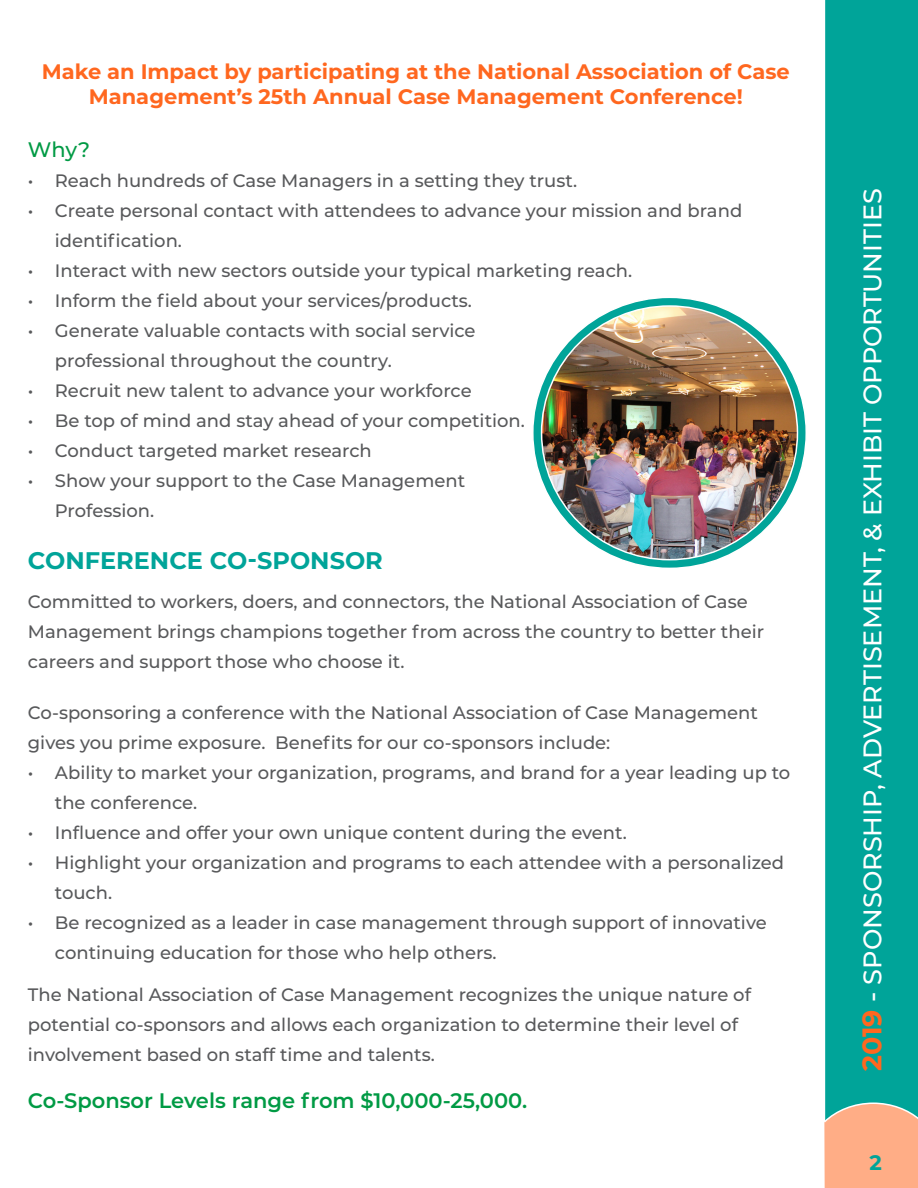
<style>
.page{position:relative;width:918px;height:1188px;background:#fff}
.page>*{position:absolute;margin:0;border:0;box-sizing:border-box;transform-origin:0 0}
.t1{font:500 25.5px "Montserrat";color:#fff}
.t2{font:700 24px "Montserrat";color:#00a499}
.t3{font:700 21px/25.2px "Montserrat";color:#ff671f;text-align:center}
.t4{font:600 21px "Montserrat";color:#009a44}
.t5{font:500 21px "Montserrat";color:#009a44}
.t6{font:700 21px "Montserrat";color:#00a499}
.t7{font:500 18px/30px "Montserrat";color:#58595b}
.s1{font-weight:700;font-size:27px;color:#ff671f}
.s2{font-size:27px}
</style>
<div class="page">
<svg style="left:533px;top:297px;width:273px;height:271px;background:#27b2a8"></svg>
<div style="left:825px;top:0;width:93px;height:1102px;background:#00a499"></div>
<svg style="left:824px;top:1102px;width:94px;height:86px;background:#efaf8b"></svg>
<img style="left:542px;top:306px;width:255px;height:253px">
<p class="t3" style="left:42px;top:58px;width:750px">Make an Impact by participating at the National Association of Case<br>Management’s 25th Annual Case Management Conference!</p>
<p class="t5" style="left:28px;top:135px;width:64px">Why?</p>
<p class="t7" style="left:28px;top:165px;width:551px">• Reach hundreds of Case Managers in a setting they trust.</p>
<p class="t7" style="left:55px;top:195px;width:689px;text-indent:-27px">• Create personal contact with attendees to advance your mission and brand identification.</p>
<p class="t7" style="left:28px;top:255px;width:606px">• Interact with new sectors outside your typical marketing reach.</p>
<p class="t7" style="left:28px;top:285px;width:446px">• Inform the field about your services/products.</p>
<p class="t7" style="left:55px;top:315px;width:422px;text-indent:-27px">• Generate valuable contacts with social service professional throughout the country.</p>
<p class="t7" style="left:28px;top:375px;width:445px">• Recruit new talent to advance your workforce</p>
<p class="t7" style="left:28px;top:405px;width:499px">• Be top of mind and stay ahead of your competition.</p>
<p class="t7" style="left:28px;top:435px;width:345px">• Conduct targeted market research</p>
<p class="t7" style="left:55px;top:465px;width:412px;text-indent:-27px">• Show your support to the Case Management<br>Profession.</p>
<p class="t2" style="left:28px;top:543px;width:357px">CONFERENCE CO-SPONSOR</p>
<p class="t7" style="left:28px;top:586px;width:738px">Committed to workers, doers, and connectors, the National Association of Case<br>Management brings champions together from across the country to better their careers and support those who choose it.</p>
<p class="t7" style="left:28px;top:697px;width:732px">Co-sponsoring a conference with the National Association of Case Management gives you prime exposure. Benefits for our co-sponsors include:</p>
<p class="t7" style="left:55px;top:757px;width:737px;text-indent:-27px">• Ability to market your organization, programs, and brand for a year leading up to the conference.</p>
<p class="t7" style="left:28px;top:817px;width:601px">• Influence and offer your own unique content during the event.</p>
<p class="t7" style="left:55px;top:847px;width:731px;text-indent:-27px">• Highlight your organization and programs to each attendee with a personalized touch.</p>
<p class="t7" style="left:55px;top:907px;width:713px;text-indent:-27px">• Be recognized as a leader in case management through support of innovative continuing education for those who help others.</p>
<p class="t7" style="left:28px;top:979px;width:725px">The National Association of Case Management recognizes the unique nature of potential co-sponsors and allows each organization to determine their level of involvement based on staff time and talents.</p>
<p class="t4" style="left:28px;top:1086px;width:501px">Co-Sponsor Levels range from $10,000-25,000.</p>
<p class="t1" style="left:855px;top:1071px;width:885px;rotate:-90deg"><span class="s1">2019</span> <span class="s2">-</span> SPONSORSHIP, ADVERTISEMENT, &amp; EXHIBIT OPPORTUNITIES</p>
<p class="t6" style="left:870px;top:1148px;width:14px">2</p>
</div>
